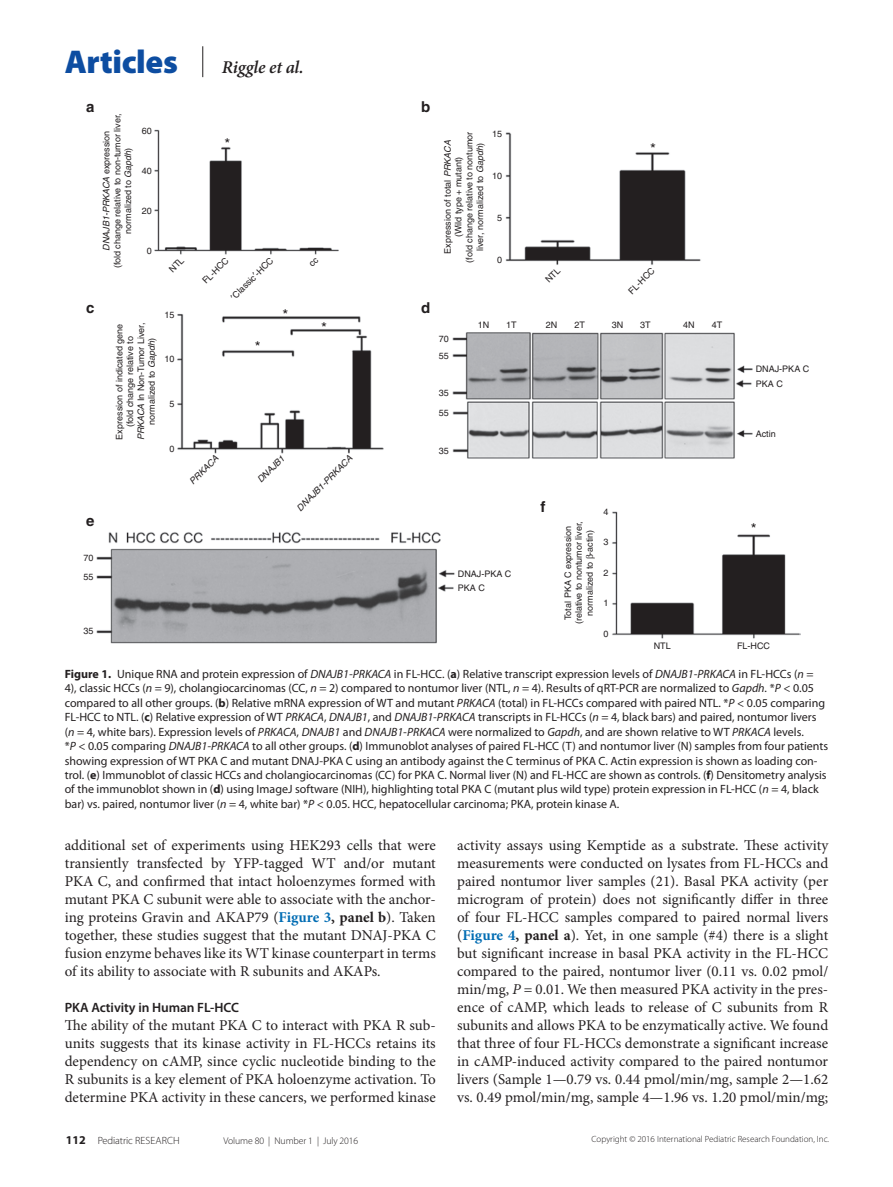
<style>
.page{position:relative;width:893px;height:1187px;background:#fff}
.page>*{position:absolute;margin:0;border:0;box-sizing:border-box;transform-origin:0 0}
.t1{font:900 33px "Myriad Pro";letter-spacing:-.01em;color:#0d4da1}
.t2{font:italic 600 18px "Minion Pro";letter-spacing:-.01em;color:#231f20}
.t3{font:15px/18px "Minion Pro";color:#231f20;text-align:justify}
.t4{font:15px "Helvetica";color:#231f20}
.t5{font:700 15px "Helvetica";color:#231f20}
.t6{font:600 13.5px "Myriad Pro";letter-spacing:-.005em;color:#231f20}
.t7{font:12px/14.4px "Myriad Pro";color:#231f20}
.t8{font:300 10.5px "Myriad Pro";letter-spacing:-.01em;color:#231f20}
.t9{font:300 9.75px "Myriad Pro";letter-spacing:-.01em;color:#231f20}
.t10{font:9px/10.8px "Helvetica";color:#231f20;text-align:center}
.t11{font:300 9px "Myriad Pro";color:#231f20}
.t12{font:italic 9px "Helvetica";color:#231f20}
.s1{font-style:italic}
.s2{font-weight:700}
.s3{font-weight:700;color:#006cb3}
.s4{font-weight:700;font-size:12px}
</style>
<div class="page">
<hr style="left:202px;top:46px;width:1px;height:31px;background:#231f20">
<img style="left:97px;top:130px;width:703px;height:513px">
<svg style="left:586px;top:554px;width:9px;height:5px"></svg>
<svg style="left:169px;top:256px;width:16px;height:16px"></svg>
<svg style="left:545px;top:266px;width:16px;height:16px"></svg>
<svg style="left:309px;top:257px;width:10px;height:10px"></svg>
<h1 class="t1" style="left:65px;top:43px;width:115px">Articles</h1>
<p class="t2" style="left:222px;top:55px;width:83px">Riggle et al.</p>
<p class="t5" style="left:86px;top:98px;width:10px">a</p>
<p class="t5" style="left:421px;top:98px;width:11px">b</p>
<p class="t10" style="left:101px;top:268px;width:156px;rotate:-90deg"><span class="s1">DNAJB1-PRKACA</span> expression<br>(fold change relative to non-tumor liver, normalized to <span class="s1">Gapdh</span>)</p>
<p class="t10" style="left:142px;top:125px;width:12px">60</p>
<p class="t10" style="left:142px;top:165px;width:12px">40</p>
<p class="t10" style="left:492px;top:128px;width:12px">15</p>
<p class="t10" style="left:442px;top:263px;width:133px;rotate:-90deg">Expression of total <span class="s1">PRKACA </span>(Wild type + mutant)<br>(fold change relative to nontumor liver, normalized to <span class="s1">Gapdh</span>)</p>
<p class="t4" style="left:224px;top:134px;width:7px">*</p>
<p class="t4" style="left:650px;top:140px;width:7px">*</p>
<p class="t10" style="left:492px;top:170px;width:12px">10</p>
<p class="t10" style="left:497px;top:212px;width:7px">5</p>
<p class="t10" style="left:497px;top:254px;width:7px">0</p>
<p class="t10" style="left:142px;top:205px;width:12px">20</p>
<p class="t10" style="left:147px;top:245px;width:7px">0</p>
<p class="t10" style="left:230px;top:293px;width:55px;rotate:-45deg">Classic -HCC</p>
<p class="t10" style="left:200px;top:278px;width:34px;rotate:-45deg">FL-HCC</p>
<p class="t10" style="left:626px;top:288px;width:34px;rotate:-45deg">FL-HCC</p>
<p class="t5" style="left:86px;top:299px;width:10px">c</p>
<p class="t5" style="left:421px;top:299px;width:11px">d</p>
<p class="t4" style="left:282px;top:306px;width:7px">*</p>
<p class="t10" style="left:165px;top:309px;width:12px">15</p>
<p class="t10" style="left:165px;top:353px;width:12px">10</p>
<p class="t10" style="left:170px;top:398px;width:7px">5</p>
<p class="t10" style="left:170px;top:443px;width:7px">0</p>
<p class="t4" style="left:321px;top:319px;width:7px">*</p>
<p class="t10" style="left:114px;top:440px;width:119px;rotate:-90deg">Expression of indicated gene (fold change relative to<br><span class="s1">PRKACA</span> In Non-Tumor Liver, normalized to <span class="s1">Gapdh</span>)</p>
<p class="t4" style="left:255px;top:338px;width:7px">*</p>
<p class="t10" style="left:439px;top:330px;width:12px;line-height:17px;text-align:left">70<br>55</p>
<p class="t10" style="left:439px;top:388px;width:12px">35</p>
<p class="t10" style="left:439px;top:407px;width:12px">55</p>
<p class="t10" style="left:439px;top:445px;width:12px">35</p>
<p class="t12" style="left:187px;top:479px;width:38px;rotate:-45deg">PRKACA</p>
<p class="t12" style="left:255px;top:477px;width:36px;rotate:-45deg">DNAJB1</p>
<p class="t12" style="left:295px;top:505px;width:76px;rotate:-45deg">DNAJB1-PRKACA</p>
<p class="t5" style="left:86px;top:512px;width:10px">e</p>
<p class="t10" style="left:84px;top:548px;width:12px;line-height:18.9px;text-align:left">70<br>55</p>
<p class="t10" style="left:84px;top:626px;width:12px">35</p>
<p class="t10" style="left:478px;top:319px;width:13px">1N</p>
<p class="t10" style="left:506px;top:319px;width:12px">1T</p>
<p class="t10" style="left:546px;top:319px;width:13px">2N</p>
<p class="t10" style="left:574px;top:319px;width:12px">2T</p>
<p class="t10" style="left:612px;top:319px;width:13px">3N</p>
<p class="t10" style="left:640px;top:319px;width:12px">3T</p>
<p class="t10" style="left:683px;top:319px;width:13px">4N</p>
<p class="t10" style="left:712px;top:319px;width:12px">4T</p>
<p class="t10" style="left:458px;top:568px;width:55px">DNAJ-PKA C</p>
<p class="t10" style="left:458px;top:582px;width:29px">PKA C</p>
<p class="t5" style="left:540px;top:497px;width:6px">f</p>
<p class="t10" style="left:562px;top:624px;width:105px;rotate:-90deg">Total PKA C expression (relative to nontumor liver, normalized to -actin)</p>
<p class="t10" style="left:603px;top:506px;width:7px">4</p>
<p class="t10" style="left:603px;top:536px;width:7px">3</p>
<p class="t10" style="left:603px;top:567px;width:7px">2</p>
<p class="t10" style="left:603px;top:597px;width:7px">1</p>
<p class="t10" style="left:603px;top:628px;width:7px">0</p>
<p class="t10" style="left:756px;top:362px;width:55px;line-height:14.5px;text-align:left">DNAJ-PKA C<br>PKA C</p>
<p class="t10" style="left:756px;top:428px;width:22px">Actin</p>
<p class="t4" style="left:751px;top:519px;width:7px">*</p>
<p class="t10" style="left:654px;top:640px;width:19px">NTL</p>
<p class="t10" style="left:737px;top:640px;width:34px">FL-HCC</p>
<p class="t7" style="left:65px;top:666px;width:765px"><span class="s2">Figure 1.</span> Unique RNA and protein expression of <span class="s1">DNAJB1-PRKACA</span> in FL-HCC. (<span class="s2">a</span>) Relative transcript expression levels of <span class="s1">DNAJB1-PRKACA</span> in FL-HCCs (<span class="s1">n</span> = 4), classic HCCs (<span class="s1">n</span> = 9), cholangiocarcinomas (CC, <span class="s1">n</span> = 2) compared to nontumor liver (NTL, <span class="s1">n</span> = 4). Results of qRT-PCR are normalized to <span class="s1">Gapdh.</span> *<span class="s1">P</span> &lt; 0.05 compared to all other groups. (<span class="s2">b</span>) Relative mRNA expression of WT and mutant <span class="s1">PRKACA</span> (total) in FL-HCCs compared with paired NTL. *<span class="s1">P</span> &lt; 0.05 comparing FL-HCC to NTL. (<span class="s2">c</span>) Relative expression of WT <span class="s1">PRKACA</span>, <span class="s1">DNAJB1</span>, and <span class="s1">DNAJB1-PRKACA</span> transcripts in FL-HCCs (<span class="s1">n</span> = 4, black bars) and paired, nontumor livers (<span class="s1">n</span> = 4, white bars). Expression levels of <span class="s1">PRKACA</span>, <span class="s1">DNAJB1</span> and <span class="s1">DNAJB1-PRKACA</span> were normalized to <span class="s1">Gapdh</span>, and are shown relative to WT <span class="s1">PRKACA</span> levels.<br>*<span class="s1">P</span> &lt; 0.05 comparing <span class="s1">DNAJB1-PRKACA</span> to all other groups. (<span class="s2">d</span>) Immunoblot analyses of paired FL-HCC (T) and nontumor liver (N) samples from four patients showing expression of WT PKA C and mutant DNAJ-PKA C using an antibody against the C terminus of PKA C. Actin expression is shown as loading con&shy;trol. (<span class="s2">e</span>) Immunoblot of classic HCCs and cholangiocarcinomas (CC) for PKA C. Normal liver (N) and FL-HCC are shown as controls. (<span class="s2">f</span>) Densitometry analysis of the immunoblot shown in (<span class="s2">d</span>) using ImageJ software (NIH), highlighting total PKA C (mutant plus wild type) protein expression in FL-HCC (<span class="s1">n</span> = 4, black bar) vs. paired, nontumor liver (<span class="s1">n</span> = 4, white bar) *<span class="s1">P</span> &lt; 0.05. HCC, hepatocellular carcinoma; PKA, protein kinase A.</p>
<p class="t3" style="left:65px;top:836px;width:373px">additional set of experiments using HEK293 cells that were transiently transfected by YFP-tagged WT and/or mutant PKA C, and confirmed that intact holoenzymes formed with mutant PKA C subunit were able to associate with the anchor&shy;ing proteins Gravin and AKAP79 (<span class="s3">Figure 3</span><span class="s2">, panel b</span>). Taken together, these studies suggest that the mutant DNAJ-PKA C fusion enzyme behaves like its WT kinase counterpart in terms of its ability to associate with R subunits and AKAPs.</p>
<p class="t6" style="left:65px;top:998px;width:176px">PKA Activity in Human FL-HCC</p>
<p class="t3" style="left:65px;top:1016px;width:373px">The ability of the mutant PKA C to interact with PKA R sub&shy;units suggests that its kinase activity in FL-HCCs retains its dependency on cAMP, since cyclic nucleotide binding to the R subunits is a key element of PKA holoenzyme activation. To determine PKA activity in these cancers, we performed kinase</p>
<p class="t8" style="left:66px;top:1135px;width:97px"><span class="s4">112</span> Pediatric Research</p>
<p class="t9" style="left:223px;top:1135px;width:136px">Volume 80 | Number 1 | July 2016</p>
<p class="t3" style="left:457px;top:836px;width:373px">activity assays using Kemptide as a substrate. These activity measurements were conducted on lysates from FL-HCCs and paired nontumor liver samples (21). Basal PKA activity (per microgram of protein) does not significantly differ in three of four FL-HCC samples compared to paired normal livers (<span class="s3">Figure 4</span><span class="s2">, panel a</span>). Yet, in one sample (#4) there is a slight but significant increase in basal PKA activity in the FL-HCC compared to the paired, nontumor liver (0.11 vs. 0.02 pmol/ min/mg, <span class="s1">P</span> = 0.01. We then measured PKA activity in the pres&shy;ence of cAMP, which leads to release of C subunits from R subunits and allows PKA to be enzymatically active. We found that three of four FL-HCCs demonstrate a significant increase in cAMP-induced activity compared to the paired nontumor livers (Sample 1—0.79 vs. 0.44 pmol/min/mg, sample 2—1.62 vs. 0.49 pmol/min/mg, sample 4—1.96 vs. 1.20 pmol/min/mg;</p>
<p class="t11" style="left:592px;top:1134px;width:239px">Copyright © 2016 International Pediatric Research Foundation, Inc.</p>
</div>
